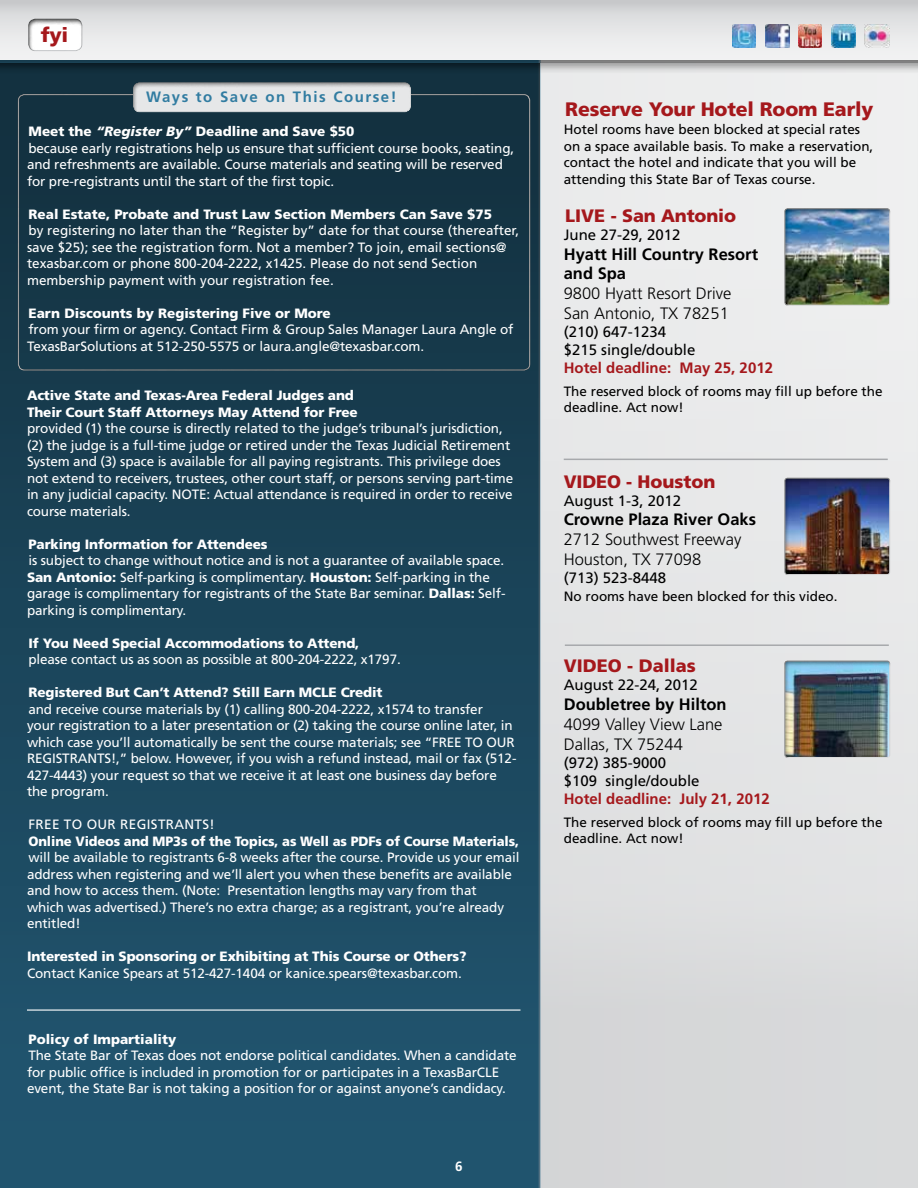
<style>
.page{position:relative;width:918px;height:1188px;background:#fff}
.page>*{position:absolute;margin:0;border:0;box-sizing:border-box;transform-origin:0 0}
.t1{font:900 20.25px "Frutiger LT Std";color:#a5181c}
.t2{font:900 19.5px "Frutiger LT Std";letter-spacing:-.01em;color:#a5181c}
.t3{font:900 18px "Frutiger LT Std";color:#a5181c}
.t4{font:300 16.5px/19.8px "Frutiger LT Std";color:#000}
.t5{font:700 16.5px/19.8px "Frutiger LT Std";color:#000}
.t6{font:15px/18px "Frutiger LT Std";color:#000}
.t7{font:700 15px "Frutiger LT Std";color:#a5181c}
.t8{font:700 15px "Frutiger LT Std";letter-spacing:.1em;color:#317ca1}
.t9{font:13.5px/16.5px "Frutiger LT Std";letter-spacing:-.01em;color:#fff}
.t10{font:900 13.5px/16.5px "Frutiger LT Std";letter-spacing:-.01em;color:#fff}
.t11{font:13.5px/16.5px "Frutiger LT Std";color:#000}
.t12{font:900 13.5px "Frutiger LT Std";letter-spacing:-.01em;color:#fff;scale:.96 1}
.t13{font:13.5px "Frutiger LT Std";letter-spacing:.025em;color:#fff}
.t14{font:700 13.5px "Frutiger LT Std";color:#fff}
.s1{font-weight:900}
.s2{font-weight:900;font-style:italic}
</style>
<div class="page">
<div style="left:0;top:55px;width:541px;height:1133px;background:#000;opacity:.3"></div>
<div style="left:0;top:0;width:918px;height:74px;background:#000;opacity:.55"></div>
<div style="left:537px;top:62px;width:381px;height:5px;background:#7d7d7e"></div>
<div style="left:537px;top:63px;width:381px;height:1125px;background:#000;opacity:.3"></div>
<div style="left:0;top:0;width:918px;height:60px;background:linear-gradient(to bottom,#cfd0d2,#f6f7f7)"></div>
<div style="left:26px;top:18px;width:57px;height:36px;background:#000;opacity:.7"></div>
<div style="left:783px;top:208px;width:108px;height:98px;background:#000;opacity:.5"></div>
<div style="left:783px;top:478px;width:108px;height:97px;background:#000;opacity:.5"></div>
<div style="left:783px;top:661px;width:108px;height:97px;background:#000;opacity:.5"></div>
<div style="left:16px;top:94px;width:515px;height:279px;background:#143445"></div>
<div style="left:133px;top:82px;width:280px;height:33px;background:#000;opacity:.5"></div>
<img style="left:765px;top:24px;width:24px;height:24px">
<img style="left:865px;top:24px;width:25px;height:24px">
<img style="left:831px;top:24px;width:24px;height:24px">
<img style="left:732px;top:24px;width:24px;height:24px">
<img style="left:798px;top:24px;width:24px;height:24px">
<hr style="left:564px;top:459px;width:324px;height:1px;background:#a7a9ac">
<hr style="left:27px;top:1010px;width:493px;height:1px;background:#fff">
<hr style="left:565px;top:644px;width:324px;height:2px;background:#a7a9ac">
<h1 class="t1" style="left:41px;top:23px;width:29px">fyi</h1>
<p class="t8" style="left:146px;top:88px;width:252px">Ways to Save on This Course!</p>
<p class="t9" style="left:27px;top:123px;width:489px"><span class="s1">Meet the</span> <span class="s2">“Register By”</span> <span class="s1">Deadline and Save $50<br></span>because early registrations help us ensure that sufficient course books, seating, and refreshments are available. Course materials and seating will be reserved for pre-registrants until the start of the first topic.</p>
<p class="t10" style="left:28px;top:206px;width:465px">Real Estate, Probate and Trust Law Section Members Can Save $75</p>
<p class="t9" style="left:27px;top:222px;width:494px">by registering no later than the “Register by” date for that course (thereafter, save $25); see the registration form. Not a member? To join, email sections@ texasbar.com or phone 800-204-2222, x1425. Please do not send Section membership payment with your registration fee.</p>
<p class="t10" style="left:28px;top:305px;width:304px">Earn Discounts by Registering Five or More</p>
<p class="t9" style="left:27px;top:321px;width:488px">from your firm or agency. Contact Firm &amp; Group Sales Manager Laura Angle of<br>TexasBarSolutions at 512-250-5575 or laura.angle@texasbar.com.</p>
<p class="t10" style="left:27px;top:387px;width:332px">Active State and Texas-Area Federal Judges and<br>Their Court Staff Attorneys May Attend for Free</p>
<p class="t9" style="left:27px;top:420px;width:488px">provided (1) the course is directly related to the judge’s tribunal’s jurisdiction, (2) the judge is a full-time judge or retired under the Texas Judicial Retirement System and (3) space is available for all paying registrants. This privilege does not extend to receivers, trustees, other court staff, or persons serving part-time in any judicial capacity. NOTE: Actual attendance is required in order to receive course materials.</p>
<p class="t10" style="left:28px;top:536px;width:241px">Parking Information for Attendees</p>
<p class="t9" style="left:27px;top:552px;width:480px">is subject to change without notice and is not a guarantee of available space.<br><span class="s1">San Antonio:</span> Self-parking is complimentary. <span class="s1">Houston:</span> Self-parking in the garage is complimentary for registrants of the State Bar seminar. <span class="s1">Dallas:</span> Self&shy;parking is complimentary.</p>
<p class="t10" style="left:28px;top:635px;width:332px">If You Need Special Accommodations to Attend,</p>
<p class="t9" style="left:28px;top:651px;width:374px">please contact us as soon as possible at 800-204-2222, x1797.</p>
<p class="t10" style="left:28px;top:684px;width:356px">Registered But Can’t Attend? Still Earn MCLE Credit</p>
<p class="t9" style="left:27px;top:701px;width:491px">and receive course materials by (1) calling 800-204-2222, x1574 to transfer<br>your registration to a later presentation or (2) taking the course online later, in which case you’ll automatically be sent the course materials; see “FREE TO OUR REGISTRANTS!,” below. However, if you wish a refund instead, mail or fax (512- 427-4443) your request so that we receive it at least one business day before the program.</p>
<p class="t13" style="left:28px;top:816px;width:188px">FREE TO OUR REGISTRANTS!</p>
<p class="t12" style="left:28px;top:833px;width:513px">Online Videos and MP3s of the Topics, as Well as PDFs of Course Materials,</p>
<p class="t9" style="left:27px;top:849px;width:494px">will be available to registrants 6-8 weeks after the course. Provide us your email address when registering and we’ll alert you when these benefits are available and how to access them. (Note: Presentation lengths may vary from that<br>which was advertised.) There’s no extra charge; as a registrant, you’re already entitled!</p>
<p class="t10" style="left:27px;top:948px;width:441px">Interested in Sponsoring or Exhibiting at This Course or Others?</p>
<p class="t9" style="left:27px;top:965px;width:436px">Contact Kanice Spears at 512-427-1404 or kanice.spears@texasbar.com.</p>
<p class="t10" style="left:28px;top:1031px;width:149px">Policy of Impartiality</p>
<p class="t9" style="left:27px;top:1047px;width:491px">The State Bar of Texas does not endorse political candidates. When a candidate for public office is included in promotion for or participates in a TexasBarCLE event, the State Bar is not taking a position for or against anyone’s candidacy.</p>
<p class="t14" style="left:455px;top:1158px;width:9px">6</p>
<h2 class="t2" style="left:565px;top:98px;width:310px">Reserve Your Hotel Room Early</h2>
<p class="t11" style="left:564px;top:121px;width:311px">Hotel rooms have been blocked at special rates on a space available basis. To make a reservation, contact the hotel and indicate that you will be attending this State Bar of Texas course.</p>
<h3 class="t3" style="left:565px;top:205px;width:172px">LIVE - San Antonio</h3>
<p class="t6" style="left:564px;top:226px;width:118px">June 27-29, 2012</p>
<p class="t5" style="left:564px;top:244px;width:196px">Hyatt Hill Country Resort and Spa</p>
<p class="t4" style="left:564px;top:284px;width:169px">9800 Hyatt Resort Drive<br>San Antonio, TX 78251</p>
<p class="t6" style="left:564px;top:323px;width:133px">(210) 647-1234 $215 single/double</p>
<p class="t7" style="left:564px;top:359px;width:211px">Hotel deadline: May 25, 2012</p>
<p class="t11" style="left:564px;top:383px;width:320px">The reserved block of rooms may fill up before the deadline. Act now!</p>
<h3 class="t3" style="left:564px;top:471px;width:153px">VIDEO - Houston</h3>
<p class="t6" style="left:564px;top:492px;width:119px">August 1-3, 2012</p>
<p class="t5" style="left:564px;top:510px;width:194px">Crowne Plaza River Oaks</p>
<p class="t4" style="left:564px;top:530px;width:179px">2712 Southwest Freeway<br>Houston, TX 77098</p>
<p class="t6" style="left:564px;top:569px;width:104px">(713) 523-8448</p>
<p class="t11" style="left:564px;top:588px;width:275px">No rooms have been blocked for this video.</p>
<h3 class="t3" style="left:564px;top:655px;width:134px">VIDEO - Dallas</h3>
<p class="t6" style="left:564px;top:676px;width:136px">August 22-24, 2012</p>
<p class="t5" style="left:564px;top:694px;width:164px">Doubletree by Hilton</p>
<p class="t4" style="left:564px;top:714px;width:160px">4099 Valley View Lane<br>Dallas, TX 75244</p>
<p class="t6" style="left:564px;top:753px;width:137px">(972) 385-9000 $109 single/double</p>
<p class="t7" style="left:564px;top:790px;width:207px">Hotel deadline: July 21, 2012</p>
<p class="t11" style="left:564px;top:814px;width:320px">The reserved block of rooms may fill up before the deadline. Act now!</p>
</div>
